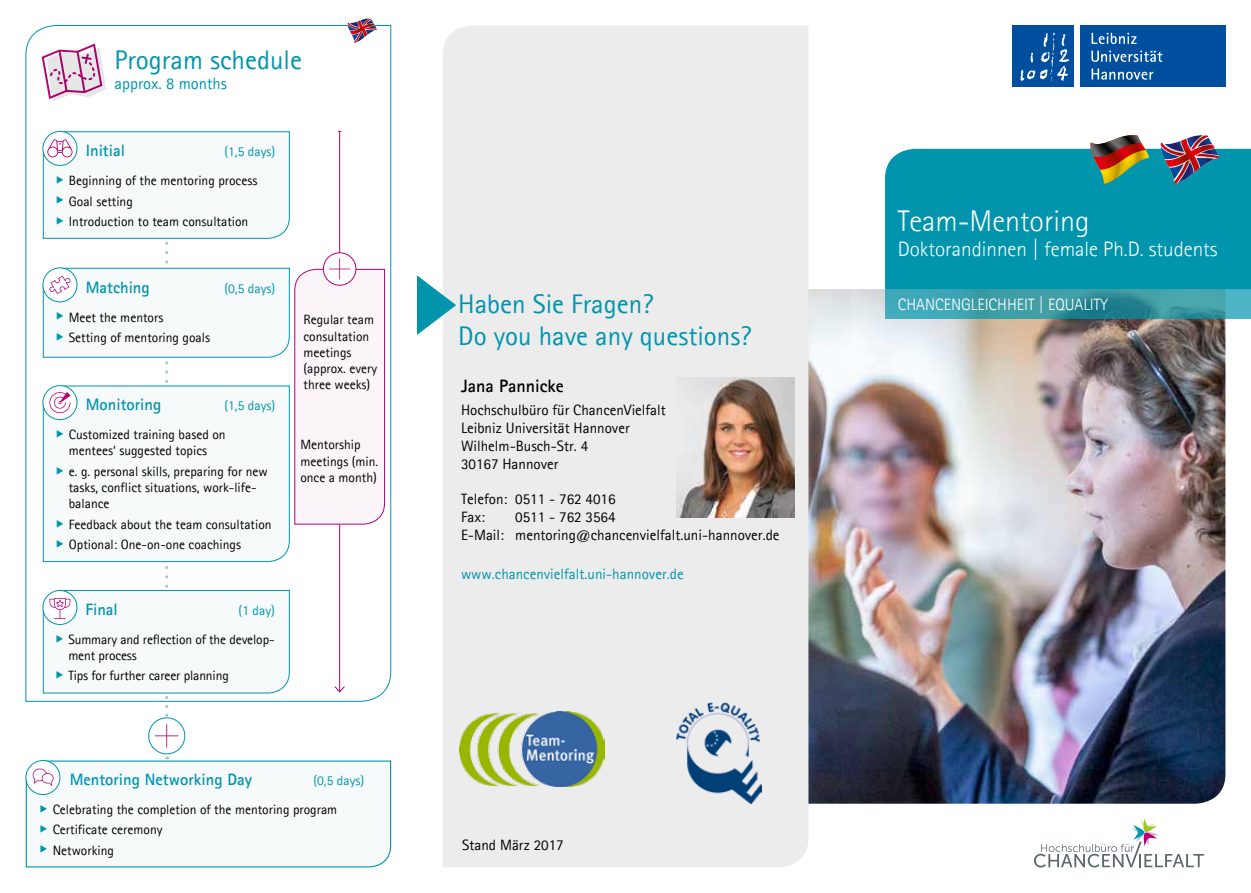
<style>
.page{position:relative;width:1251px;height:893px;background:#fff}
.page>*{position:absolute;margin:0;border:0;box-sizing:border-box;transform-origin:0 0}
.t1{font:300 30px "Agfa Rotis Sans Serif";color:#fff}
.t2{font:27px/32.4px "Agfa Rotis Sans Serif";color:#0095ad}
.t3{font:300 21px "Agfa Rotis Sans Serif";color:#fff}
.t4{font:700 18px "Agfa Rotis Sans Serif";color:#000}
.t5{font:700 16.5px "Agfa Rotis Sans Serif";color:#0095ad}
.t6{font:300 16.5px "Agfa Rotis Sans Serif";color:#fff}
.t7{font:16.5px "Agfa Rotis Sans Serif";color:#0095ad}
.t8{font:15px/18px "Agfa Rotis Sans Serif";color:#000}
.t9{font:15px "Agfa Rotis Sans Serif";color:#0095ad}
.t10{font:13.5px/16.2px "Agfa Rotis Sans Serif";color:#000}
.t11{font:13.5px "Agfa Rotis Sans Serif";color:#0095ad}
</style>
<div class="page">
<img style="left:808px;top:289px;width:417px;height:515px">
<div style="left:443px;top:26px;width:365px;height:841px;background:#ececed"></div>
<div style="left:885px;top:149px;width:365px;height:140px;background:#0095ad"></div>
<svg style="left:884px;top:289px;width:366px;height:30px"></svg>
<svg style="left:417px;top:275px;width:39px;height:60px"></svg>
<img style="left:675px;top:702px;width:85px;height:101px">
<img style="left:676px;top:377px;width:118px;height:141px">
<img style="left:459px;top:712px;width:145px;height:75px">
<svg style="left:1089px;top:135px;width:59px;height:49px"></svg>
<img style="left:1159px;top:135px;width:59px;height:49px">
<svg style="left:42px;top:44px;width:64px;height:57px"></svg>
<svg style="left:25px;top:131px;width:366px;height:737px"></svg>
<svg style="left:347px;top:19px;width:30px;height:24px"></svg>
<div style="left:1080px;top:25px;width:145px;height:62px;background:#004e9e"></div>
<div style="left:1012px;top:25px;width:61px;height:62px;background:#004e9e"></div>
<svg style="left:1091px;top:33px;width:45px;height:11px"></svg>
<svg style="left:1091px;top:51px;width:71px;height:11px"></svg>
<svg style="left:1091px;top:68px;width:62px;height:12px"></svg>
<svg style="left:1020px;top:33px;width:48px;height:48px"></svg>
<svg style="left:1034px;top:819px;width:169px;height:48px"></svg>
<h2 class="t2" style="left:114px;top:43px;width:189px">Program schedule</h2>
<p class="t7" style="left:114px;top:73px;width:114px">approx. 8 months</p>
<p class="t5" style="left:86px;top:140px;width:41px">Initial</p>
<p class="t11" style="left:224px;top:143px;width:52px">(1,5 days)</p>
<p class="t10" style="left:56px;top:172px;width:203px"><sup>◆</sup> Beginning of the mentoring process</p>
<p class="t10" style="left:56px;top:193px;width:78px"><sup>◆</sup> Goal setting</p>
<p class="t10" style="left:56px;top:213px;width:194px"><sup>◆</sup> Introduction to team consultation</p>
<p class="t5" style="left:86px;top:277px;width:65px">Matching</p>
<p class="t11" style="left:224px;top:280px;width:52px">(0,5 days)</p>
<p class="t10" style="left:56px;top:309px;width:109px"><sup>◆</sup> Meet the mentors</p>
<p class="t10" style="left:56px;top:329px;width:155px"><sup>◆</sup> Setting of mentoring goals</p>
<p class="t5" style="left:86px;top:394px;width:77px">Monitoring</p>
<p class="t11" style="left:224px;top:398px;width:52px">(1,5 days)</p>
<p class="t10" style="left:56px;top:426px;width:171px;text-align:center"><sup>◆</sup> Customized training based on mentees‘ suggested topics</p>
<p class="t10" style="left:69px;top:463px;width:200px;text-indent:-13px"><sup>◆</sup> e. g. personal skills, preparing for new tasks, conflict situations, work-life&shy;balance</p>
<p class="t10" style="left:56px;top:516px;width:217px"><sup>◆</sup> Feedback about the team consultation</p>
<p class="t10" style="left:56px;top:536px;width:186px"><sup>◆</sup> Optional: One-on-one coachings</p>
<p class="t5" style="left:85px;top:599px;width:34px">Final</p>
<p class="t11" style="left:238px;top:602px;width:38px">(1 day)</p>
<p class="t10" style="left:68px;top:631px;width:207px;text-indent:-13px"><sup>◆</sup> Summary and reflection of the develop&shy;ment process</p>
<p class="t10" style="left:56px;top:667px;width:175px"><sup>◆</sup> Tips for further career planning</p>
<p class="t10" style="left:303px;top:312px;width:75px">Regular team consultation meetings (approx. every three weeks)</p>
<p class="t10" style="left:300px;top:437px;width:79px">Mentorship meetings (min. once a month)</p>
<p class="t5" style="left:70px;top:769px;width:184px">Mentoring Networking Day</p>
<p class="t11" style="left:313px;top:772px;width:52px">(0,5 days)</p>
<p class="t10" style="left:40px;top:801px;width:299px"><sup>◆</sup> Celebrating the completion of the mentoring program</p>
<p class="t10" style="left:40px;top:821px;width:124px"><sup>◆</sup> Certificate ceremony</p>
<p class="t10" style="left:40px;top:842px;width:75px"><sup>◆</sup> Networking</p>
<h2 class="t2" style="left:458px;top:287px;width:294px">Haben Sie Fragen?<br>Do you have any questions?</h2>
<h3 class="t4" style="left:461px;top:375px;width:104px">Jana Pannicke</h3>
<p class="t8" style="left:461px;top:400px;width:206px">Hochschulbüro für ChancenVielfalt<br>Leibniz Universität Hannover<br>Wilhelm-Busch-Str. 4<br>30167 Hannover</p>
<p class="t8" style="left:461px;top:489px;width:156px">Telefon: 0511 - 762 4016<br>Fax:</p>
<p class="t8" style="left:461px;top:507px;width:320px;text-indent:54px">0511 - 762 3564<br>E-Mail: mentoring@chancenvielfalt.uni-hannover.de</p>
<p class="t9" style="left:461px;top:565px;width:224px">www.chancenvielfalt.uni-hannover.de</p>
<p class="t8" style="left:462px;top:836px;width:103px">Stand März 2017</p>
<h1 class="t1" style="left:897px;top:203px;width:193px">Team-Mentoring</h1>
<h3 class="t3" style="left:897px;top:237px;width:321px">Doktorandinnen | female Ph.D. students</h3>
<p class="t6" style="left:897px;top:294px;width:212px">CHANCENGLEICHHEIT | EQUALITY</p>
</div>
